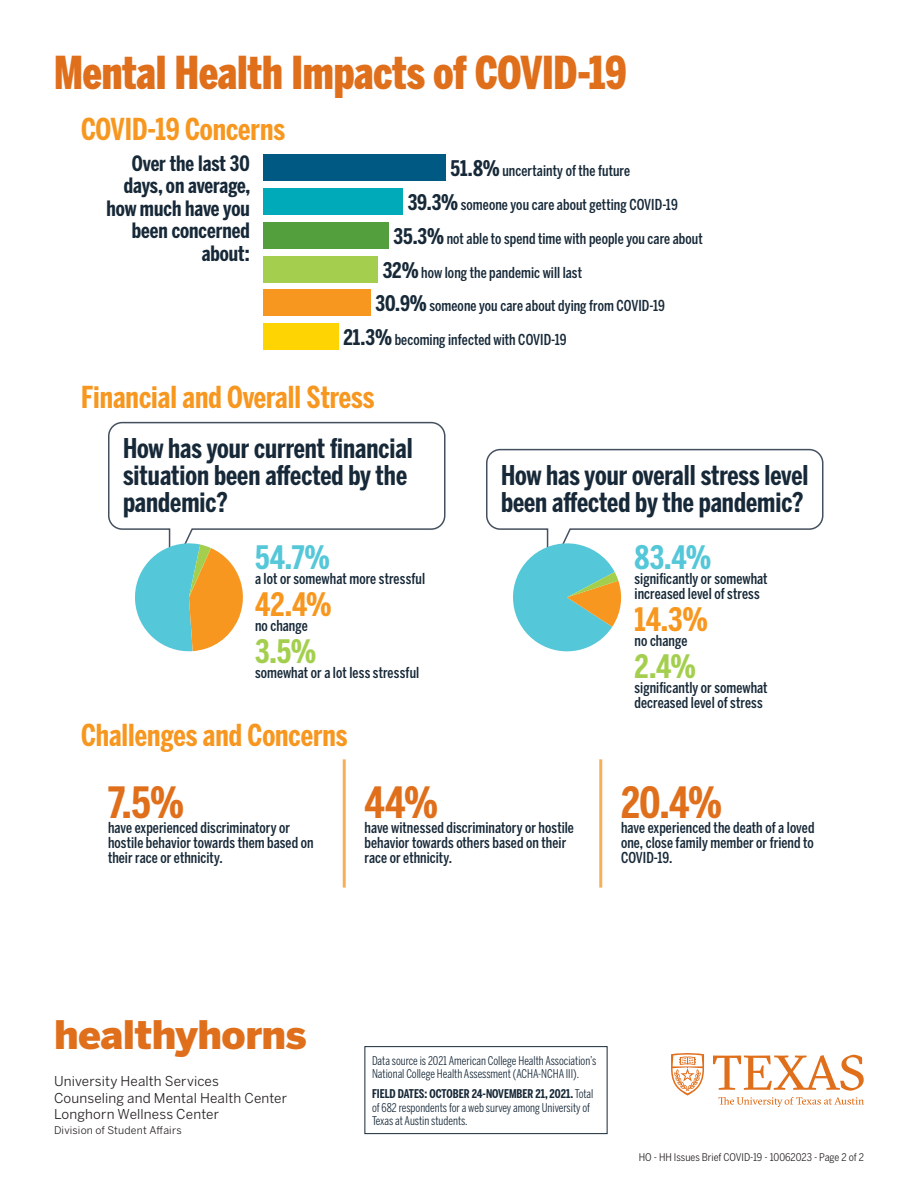
<style>
.page{position:relative;width:918px;height:1188px;background:#fff}
.page>*{position:absolute;margin:0;border:0;box-sizing:border-box;transform-origin:0 0}
.Section{font:900 45px "Benton Sans Comp";letter-spacing:-.005em;color:#e06f1c}
.Number{font:700 42.75px "Benton Sans Comp";color:#e06f1c}
.HH_Brand{font:900 39px "Benton Sans";letter-spacing:-.015em;color:#e06f1c}
.Number-2{font:700 32.1px "Benton Sans Comp";color:#54c7d9}
.Number-3{font:700 32.1px "Benton Sans Comp";color:#f7971f}
.Number-4{font:700 32.1px "Benton Sans Comp";color:#a4cf4e}
.Subhead{font:700 30px "Benton Sans Comp";color:#f7971f}
.Emphasis_Text{font:700 27px/27px "Benton Sans Comp";color:#172938}
.Stat_Text{font:700 21px/22.5px "Benton Sans Comp";color:#172938;text-align:right}
.Number_Descriptor{font:500 15px/15px "Benton Sans Comp";letter-spacing:.005em;color:#172938}
.Department{font:13.5px "Benton Sans";letter-spacing:.01em;color:#231f20}
.Body_Text{font:12px/13.5px "Benton Sans Comp";color:#172938}
.File_Revision{font:10.5px "Benton Sans Cond";color:#231f20}
.Division{font:10.5px "Benton Sans";letter-spacing:.02em;color:#231f20}
.s1{font-weight:700;font-size:21.3px}
.s2{font-weight:700}
</style>
<div class="page">
<div style="left:263px;top:323px;width:75px;height:27px;background:#fed503"></div>
<div style="left:263px;top:289px;width:107px;height:27px;background:#f7971f"></div>
<div style="left:263px;top:256px;width:115px;height:27px;background:#a4cf4e"></div>
<div style="left:263px;top:222px;width:125px;height:27px;background:#539e3d"></div>
<div style="left:263px;top:188px;width:140px;height:27px;background:#00aab8"></div>
<div style="left:263px;top:154px;width:183px;height:27px;background:#005982"></div>
<svg style="left:108px;top:421px;width:338px;height:122px"></svg>
<svg style="left:135px;top:543px;width:108px;height:109px"></svg>
<svg style="left:486px;top:448px;width:338px;height:73px"></svg>
<svg style="left:487px;top:450px;width:336px;height:202px"></svg>
<hr style="left:343px;top:759px;width:3px;height:129px;background:#faae57">
<hr style="left:599px;top:759px;width:3px;height:129px;background:#faae57">
<svg style="left:671px;top:1053px;width:33px;height:43px"></svg>
<svg style="left:713px;top:1055px;width:151px;height:36px"></svg>
<svg style="left:719px;top:1097px;width:145px;height:10px"></svg>
<div style="left:364px;top:1046px;width:244px;height:88px;border:1px solid #172938"></div>
<p class="Section" style="left:54px;top:47px;width:574px">Mental Health Impacts of COVID-19</p>
<p class="Subhead" style="left:81px;top:112px;width:206px">COVID-19 Concerns</p>
<p class="Stat_Text" style="left:107px;top:152px;width:145px">Over the last 30 days, on average, how much have you been concerned about:</p>
<p class="Number_Descriptor" style="left:451px;top:163px;width:181px"><span class="s1">51.8%</span> uncertainty of the future</p>
<p class="Number_Descriptor" style="left:408px;top:197px;width:272px"><span class="s1">39.3%</span> someone you care about getting COVID-19</p>
<p class="Number_Descriptor" style="left:393px;top:231px;width:311px"><span class="s1">35.3%</span> not able to spend time with people you care about</p>
<p class="Number_Descriptor" style="left:383px;top:265px;width:201px"><span class="s1">32%</span> how long the pandemic will last</p>
<p class="Number_Descriptor" style="left:376px;top:298px;width:291px"><span class="s1">30.9%</span> someone you care about dying from COVID-19</p>
<p class="Number_Descriptor" style="left:343px;top:332px;width:225px"><span class="s1">21.3%</span> becoming infected with COVID-19</p>
<p class="Subhead" style="left:81px;top:380px;width:295px">Financial and Overall Stress</p>
<p class="Emphasis_Text" style="left:123px;top:435px;width:291px">How has your current financial situation been affected by the pandemic?</p>
<p class="Number-2" style="left:255px;top:539px;width:77px">54.7%</p>
<p class="Number_Descriptor" style="left:255px;top:571px;width:172px">a lot or somewhat more stressful</p>
<p class="Emphasis_Text" style="left:501px;top:462px;width:309px">How has your overall stress level been affected by the pandemic?</p>
<p class="Number-2" style="left:635px;top:539px;width:78px">83.4%</p>
<p class="Number_Descriptor" style="left:635px;top:571px;width:135px">significantly or somewhat increased level of stress</p>
<p class="Number-3" style="left:255px;top:585px;width:78px">42.4%</p>
<p class="Number_Descriptor" style="left:255px;top:618px;width:54px">no change</p>
<p class="Number-3" style="left:635px;top:601px;width:75px">14.3%</p>
<p class="Number_Descriptor" style="left:635px;top:633px;width:54px">no change</p>
<p class="Number-4" style="left:255px;top:632px;width:63px">3.5%</p>
<p class="Number_Descriptor" style="left:255px;top:665px;width:166px">somewhat or a lot less stressful</p>
<p class="Number-4" style="left:635px;top:647px;width:63px">2.4%</p>
<p class="Number_Descriptor" style="left:635px;top:680px;width:135px">significantly or somewhat decreased level of stress</p>
<p class="Subhead" style="left:81px;top:718px;width:268px">Challenges and Concerns</p>
<p class="Number" style="left:108px;top:778px;width:78px">7.5%</p>
<p class="Number_Descriptor" style="left:108px;top:820px;width:207px">have experienced discriminatory or hostile behavior towards them based on their race or ethnicity.</p>
<p class="Number" style="left:364px;top:778px;width:75px">44%</p>
<p class="Number_Descriptor" style="left:364px;top:820px;width:211px">have witnessed discriminatory or hostile behavior towards others based on their race or ethnicity.</p>
<p class="Number" style="left:621px;top:778px;width:103px">20.4%</p>
<p class="Number_Descriptor" style="left:621px;top:820px;width:195px;text-align:justify">have experienced the death of a loved one, close family member or friend to COVID-19.</p>
<p class="HH_Brand" style="left:54px;top:1012px;width:254px">healthyhorns</p>
<p class="Department" style="left:54px;top:1073px;width:167px">University Health Services</p>
<p class="Department" style="left:54px;top:1090px;width:235px">Counseling and Mental Health Center</p>
<p class="Department" style="left:54px;top:1106px;width:167px">Longhorn Wellness Center</p>
<p class="Division" style="left:54px;top:1124px;width:129px">Division of Student Affairs</p>
<p class="Body_Text" style="left:372px;top:1053px;width:226px">Data source is 2021 American College Health Association’s<br>National College Health Assessment (ACHA-NCHA III).</p>
<p class="Body_Text" style="left:372px;top:1087px;width:223px"><span class="s2">FIELD DATES: OCTOBER 24-NOVEMBER 21, 2021.</span> Total of 682 respondents for a web survey among University of<br>Texas at Austin students.</p>
<p class="File_Revision" style="left:639px;top:1151px;width:227px">HO - HH Issues Brief COVID-19 - 10062023 - Page 2 of 2</p>
</div>
